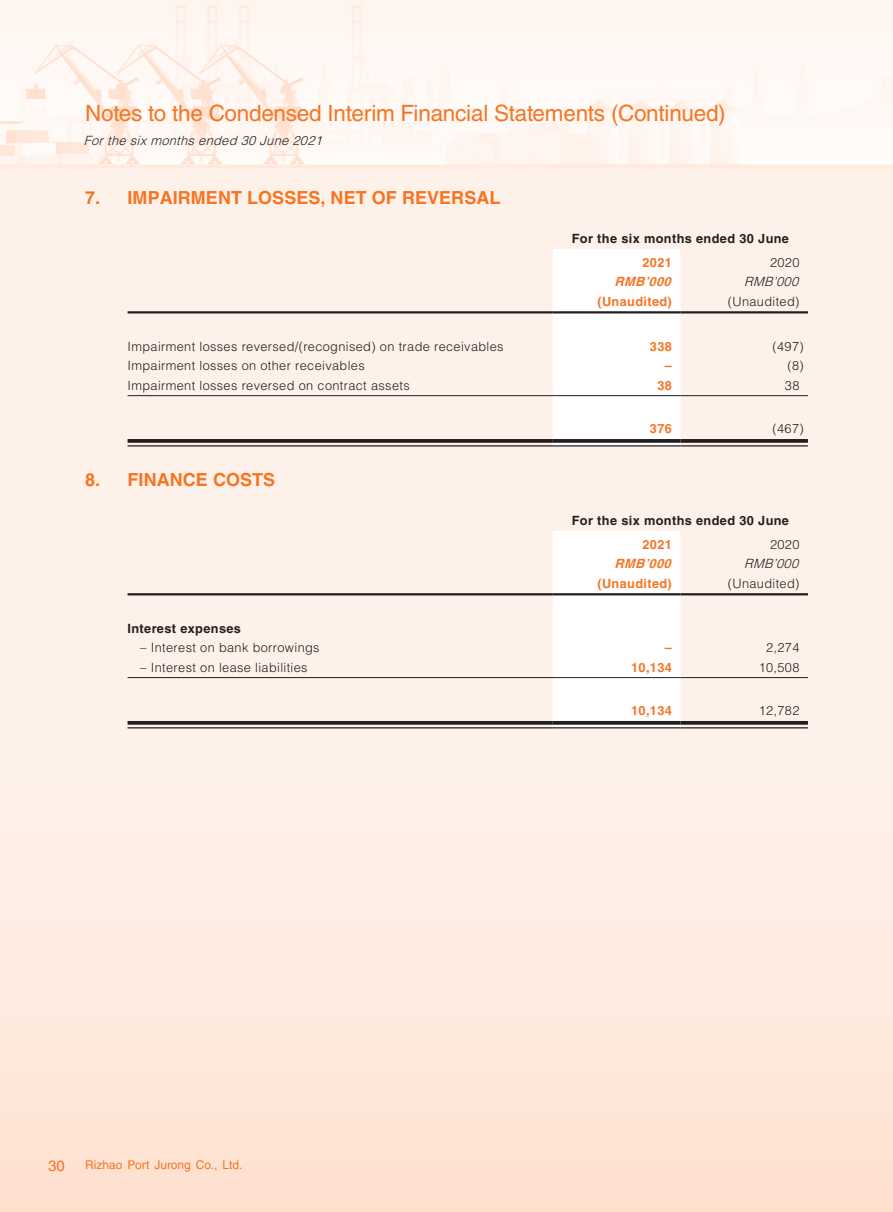
<style>
.page{position:relative;width:893px;height:1212px;background:#fff}
.page>*{position:absolute;margin:0;border:0;box-sizing:border-box;transform-origin:0 0}
.t1{font:22.5px "Helvetica LT Std";letter-spacing:-.01em;color:#f57523}
.t2{font:700 18px "Helvetica LT Std";letter-spacing:.005em;color:#f57523}
.t3{font:15px "Helvetica LT Std";color:#f57523}
.t4{font:300 12.75px "Helvetica LT Std";letter-spacing:.03em;color:#231f20}
.t5{font:700 12.75px "Helvetica LT Std";letter-spacing:.03em;color:#231f20}
.t6{font:700 12.75px "Helvetica LT Std";letter-spacing:.03em;color:#f57523}
.t7{font:italic 300 12.75px "Helvetica LT Std";color:#231f20}
.t8{font:italic 700 12.75px "Helvetica LT Std";color:#f57523}
.t9{font:12px "Helvetica LT Std";letter-spacing:.005em;color:#f57523}
</style>
<div class="page">
<div style="left:0;top:168px;width:893px;height:1044px;background:linear-gradient(to bottom,#fdf4ee,#fee7da)"></div>
<svg style="left:0;top:0;width:893px;height:168px;fill:#fff7f3"></svg>
<svg style="left:553px;top:249px;width:127px;height:196px"></svg>
<hr style="left:128px;top:311px;width:425px;height:2px;background:#231f20">
<hr style="left:553px;top:311px;width:127px;height:2px;background:#231f20">
<hr style="left:680px;top:311px;width:128px;height:2px;background:#231f20">
<hr style="left:128px;top:395px;width:425px;height:1px;background:#231f20">
<hr style="left:553px;top:395px;width:127px;height:1px;background:#231f20">
<hr style="left:680px;top:395px;width:128px;height:1px;background:#231f20">
<svg style="left:128px;top:439px;width:425px;height:4px;background:#302b2c"></svg>
<hr style="left:128px;top:445px;width:425px;height:1px;background:#231f20">
<svg style="left:553px;top:439px;width:127px;height:4px"></svg>
<hr style="left:553px;top:445px;width:127px;height:1px;background:#231f20">
<svg style="left:680px;top:439px;width:128px;height:4px"></svg>
<hr style="left:680px;top:445px;width:128px;height:1px;background:#231f20">
<svg style="left:553px;top:531px;width:127px;height:196px"></svg>
<hr style="left:128px;top:593px;width:425px;height:2px;background:#231f20">
<hr style="left:553px;top:593px;width:127px;height:2px;background:#231f20">
<hr style="left:680px;top:593px;width:128px;height:2px;background:#231f20">
<hr style="left:128px;top:677px;width:425px;height:1px;background:#231f20">
<hr style="left:553px;top:677px;width:127px;height:1px;background:#231f20">
<hr style="left:680px;top:677px;width:128px;height:1px;background:#231f20">
<svg style="left:128px;top:721px;width:425px;height:4px;background:#312d2d"></svg>
<hr style="left:128px;top:727px;width:425px;height:1px;background:#231f20">
<svg style="left:553px;top:721px;width:127px;height:4px"></svg>
<hr style="left:553px;top:727px;width:127px;height:1px;background:#231f20">
<svg style="left:680px;top:721px;width:128px;height:4px"></svg>
<hr style="left:680px;top:727px;width:128px;height:1px;background:#231f20">
<h1 class="t1" style="left:85px;top:100px;width:642px">Notes to the Condensed Interim Financial Statements (Continued)</h1>
<p class="t7" style="left:84px;top:133px;width:244px">Forthe sixmonthsended 30 June 2021</p>
<h2 class="t2" style="left:85px;top:187px;width:417px">7. IMPAIRMENT LOSSES, NET OF REVERSAL</h2>
<p class="t5" style="left:572px;top:231px;width:219px">For the six months ended 30 June</p>
<p class="t6" style="left:642px;top:255px;width:31px">2021</p>
<p class="t4" style="left:770px;top:254px;width:31px">2020</p>
<p class="t8" style="left:615px;top:274px;width:62px">RMB’000</p>
<p class="t7" style="left:744px;top:274px;width:60px">RMB’000</p>
<p class="t6" style="left:597px;top:294px;width:76px">(Unaudited)</p>
<p class="t4" style="left:728px;top:293px;width:73px">(Unaudited)</p>
<p class="t4" style="left:128px;top:338px;width:378px">Impairment losses reversed/(recognised) on trade receivables</p>
<p class="t6" style="left:650px;top:339px;width:23px">338</p>
<p class="t4" style="left:772px;top:338px;width:33px">(497)</p>
<p class="t4" style="left:128px;top:358px;width:239px">Impairment losses on other receivables</p>
<p class="t6" style="left:665px;top:358px;width:9px">–</p>
<p class="t4" style="left:787px;top:358px;width:18px">(8)</p>
<p class="t4" style="left:128px;top:377px;width:284px">Impairment losses reversed on contract assets</p>
<p class="t6" style="left:657px;top:378px;width:16px">38</p>
<p class="t4" style="left:785px;top:377px;width:16px">38</p>
<p class="t6" style="left:650px;top:421px;width:23px">376</p>
<p class="t4" style="left:772px;top:421px;width:33px">(467)</p>
<h2 class="t2" style="left:85px;top:469px;width:192px">8. FINANCE COSTS</h2>
<p class="t5" style="left:572px;top:513px;width:219px">For the six months ended 30 June</p>
<p class="t6" style="left:642px;top:536px;width:31px">2021</p>
<p class="t4" style="left:770px;top:536px;width:31px">2020</p>
<p class="t8" style="left:615px;top:556px;width:62px">RMB’000</p>
<p class="t7" style="left:744px;top:556px;width:60px">RMB’000</p>
<p class="t6" style="left:597px;top:575px;width:76px">(Unaudited)</p>
<p class="t4" style="left:728px;top:575px;width:73px">(Unaudited)</p>
<p class="t5" style="left:128px;top:620px;width:115px">Interest expenses</p>
<p class="t4" style="left:140px;top:640px;width:181px">– Interest on bank borrowings</p>
<p class="t6" style="left:665px;top:640px;width:9px">–</p>
<p class="t4" style="left:766px;top:640px;width:35px">2,274</p>
<p class="t4" style="left:140px;top:659px;width:169px">– Interest on lease liabilities</p>
<p class="t6" style="left:631px;top:659px;width:42px">10,134</p>
<p class="t4" style="left:759px;top:659px;width:42px">10,508</p>
<p class="t6" style="left:631px;top:703px;width:42px">10,134</p>
<p class="t4" style="left:759px;top:703px;width:42px">12,782</p>
<p class="t3" style="left:48px;top:1156px;width:18px">30</p>
<p class="t9" style="left:85px;top:1158px;width:159px">Rizhao Port Jurong Co., Ltd.</p>
</div>
